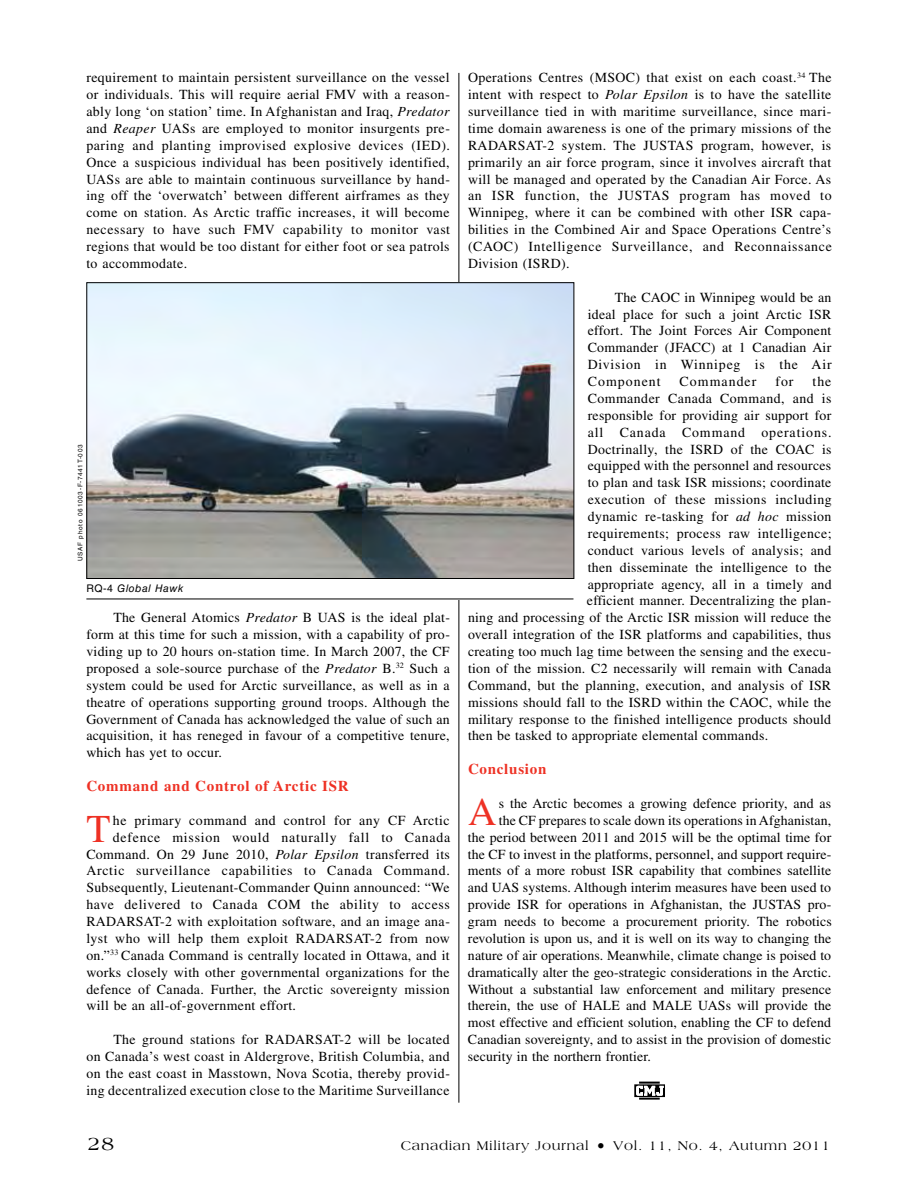
<style>
.page{position:relative;width:918px;height:1188px;background:#fff}
.page>*{position:absolute;margin:0;border:0;box-sizing:border-box;transform-origin:0 0}
.t1{font:39.3px "Times LT Std";color:#ee3124}
.t2{font:19.5px "Americana Std";color:#000}
.t3{font:700 15px "Times LT Std";letter-spacing:.05em;color:#ee3124}
.t4{font:13.8px/16.8px "Times LT Std";letter-spacing:.015em;color:#000;text-align:justify}
.t5{font:13.8px "Times LT Std";letter-spacing:.05em;color:#000}
.t6{font:13.8px "Times LT Std";letter-spacing:.035em;color:#000}
.t7{font:13.8px "Times LT Std";letter-spacing:.045em;color:#000}
.t8{font:13.8px "Times LT Std";letter-spacing:.065em;color:#000}
.t9{font:13.8px "Times LT Std";letter-spacing:.075em;color:#000}
.t10{font:13.5px "Americana Std";letter-spacing:.05em;color:#000}
.t11{font:italic 10.5px "Helvetica LT Std";letter-spacing:.05em;color:#000}
.t12{font:6.3px "Helvetica LT Std";letter-spacing:.125em;color:#000}
.s1{font-style:italic}
.s2{font-style:normal}
.s3{font-size:16.5px}
</style>
<div class="page">
<svg style="left:634px;top:1082px;width:31px;height:18px"></svg>
<hr style="left:459px;top:73px;width:1px;height:1030px;background:#000">
<div style="left:86px;top:579px;width:487px;height:21px;background:#fff"></div>
<hr style="left:86px;top:599px;width:487px;height:1px;background:#000">
<img style="left:88px;top:284px;width:484px;height:293px">
<div style="left:86px;top:282px;width:488px;height:297px;border:1px solid #000"></div>
<p class="t4" style="left:86px;top:69px;width:365px">requirement to maintain persistent surveillance on the vessel or individuals. This will require aerial FMV with a reason&shy;ably long ‘on station’ time. In Afghanistan and Iraq, <span class="s1">Predator </span>and <span class="s1">Reaper</span> UASs are employed to monitor insurgents pre&shy;paring and planting improvised explosive devices (IED).<br>Once a suspicious individual has been positively identified, UASs are able to maintain continuous surveillance by hand&shy;ing off the ‘overwatch’ between different airframes as they come on station. As Arctic traffic increases, it will become necessary to have such FMV capability to monitor vast regions that would be too distant for either foot or sea patrols to accommodate.</p>
<p class="t12" style="left:77px;top:561px;width:119px;rotate:-90deg">USAF photo 061003-F-7441T-003</p>
<p class="t11" style="left:86px;top:582px;width:98px"><span class="s2">RQ-4</span> Global Hawk</p>
<p class="t4" style="left:86px;top:609px;width:365px;text-indent:27px">The General Atomics <span class="s1">Predator</span> B UAS is the ideal plat&shy;form at this time for such a mission, with a capability of pro&shy;viding up to 20 hours on-station time. In March 2007, the CF proposed a sole-source purchase of the <span class="s1">Predator</span> B.<sup>32</sup> Such a system could be used for Arctic surveillance, as well as in a theatre of operations supporting ground troops. Although the Government of Canada has acknowledged the value of such an acquisition, it has reneged in favour of a competitive tenure, which has yet to occur.</p>
<p class="t3" style="left:86px;top:777px;width:264px">Command and Control of Arctic ISR</p>
<h1 class="t1" style="left:86px;top:806px;width:26px">T</h1>
<p class="t6" style="left:113px;top:812px;width:338px">he primary command and control for any CF Arctic</p>
<p class="t5" style="left:113px;top:829px;width:339px">defence mission would naturally fall to Canada</p>
<p class="t4" style="left:86px;top:846px;width:365px">Command. On 29 June 2010, <span class="s1">Polar Epsilon</span> transferred its</p>
<p class="t5" style="left:86px;top:863px;width:365px">Arctic surveillance capabilities to Canada Command.</p>
<p class="t4" style="left:86px;top:879px;width:365px">Subsequently, Lieutenant-Commander Quinn announced: “We</p>
<p class="t7" style="left:86px;top:897px;width:365px">have delivered to Canada COM the ability to access</p>
<p class="t4" style="left:86px;top:913px;width:365px">RADARSAT-2 with exploitation software, and an image ana-</p>
<p class="t4" style="left:86px;top:930px;width:365px">lyst who will help them exploit RADARSAT-2 from now</p>
<p class="t4" style="left:86px;top:947px;width:365px">on.”<sup>33</sup> Canada Command is centrally located in Ottawa, and it</p>
<p class="t4" style="left:86px;top:964px;width:365px">works closely with other governmental organizations for the</p>
<p class="t4" style="left:86px;top:981px;width:365px">defence of Canada. Further, the Arctic sovereignty mission</p>
<p class="t4" style="left:86px;top:997px;width:211px">will be an all-of-government effort.</p>
<p class="t4" style="left:86px;top:1031px;width:365px;text-indent:27px">The ground stations for RADARSAT-2 will be located on Canada’s west coast in Aldergrove, British Columbia, and on the east coast in Masstown, Nova Scotia, thereby provid&shy;ing decentralized execution close to the Maritime Surveillance</p>
<p class="t4" style="left:468px;top:69px;width:365px">Operations Centres (MSOC) that exist on each coast.<sup>34</sup> The intent with respect to <span class="s1">Polar Epsilon</span> is to have the satellite surveillance tied in with maritime surveillance, since mari&shy;time domain awareness is one of the primary missions of the RADARSAT-2 system. The JUSTAS program, however, is primarily an air force program, since it involves aircraft that will be managed and operated by the Canadian Air Force. As an ISR function, the JUSTAS program has moved to Winnipeg, where it can be combined with other ISR capa&shy;bilities in the Combined Air and Space Operations Centre’s (CAOC) Intelligence Surveillance, and Reconnaissance Division (ISRD).</p>
<p class="t4" style="left:588px;top:289px;width:245px;text-indent:27px">The CAOC in Winnipeg would be an ideal place for such a joint Arctic ISR effort. The Joint Forces Air Component Commander (JFACC) at 1 Canadian Air Division in Winnipeg is the Air Component</p>
<p class="t9" style="left:680px;top:374px;width:78px">Commander</p>
<p class="t4" style="left:775px;top:373px;width:20px">for</p>
<p class="t4" style="left:812px;top:373px;width:21px">the</p>
<p class="t4" style="left:588px;top:390px;width:245px">Commander Canada Command, and is</p>
<p class="t4" style="left:588px;top:407px;width:245px">responsible for providing air support for</p>
<p class="t8" style="left:588px;top:424px;width:245px">all Canada Command operations.</p>
<p class="t4" style="left:588px;top:440px;width:245px">Doctrinally, the ISRD of the COAC is</p>
<p class="t4" style="left:588px;top:457px;width:245px">equipped with the personnel and resources</p>
<p class="t4" style="left:588px;top:474px;width:245px">to plan and task ISR missions; coordinate</p>
<p class="t6" style="left:588px;top:492px;width:245px">execution of these missions including</p>
<p class="t4" style="left:588px;top:508px;width:245px">dynamic re-tasking for <span class="s1">ad hoc</span> mission</p>
<p class="t4" style="left:588px;top:525px;width:245px">requirements; process raw intelligence;</p>
<p class="t4" style="left:588px;top:542px;width:245px">conduct various levels of analysis; and</p>
<p class="t4" style="left:588px;top:559px;width:245px">then disseminate the intelligence to the</p>
<p class="t4" style="left:588px;top:575px;width:245px">appropriate agency, all in a timely and</p>
<p class="t4" style="left:587px;top:592px;width:246px">efficient manner. Decentralizing the plan-</p>
<p class="t4" style="left:468px;top:609px;width:365px">ning and processing of the Arctic ISR mission will reduce the</p>
<p class="t4" style="left:468px;top:626px;width:365px">overall integration of the ISR platforms and capabilities, thus</p>
<p class="t4" style="left:468px;top:643px;width:365px">creating too much lag time between the sensing and the execu-</p>
<p class="t4" style="left:468px;top:660px;width:365px">tion of the mission. C2 necessarily will remain with Canada</p>
<p class="t4" style="left:468px;top:677px;width:365px">Command, but the planning, execution, and analysis of ISR</p>
<p class="t4" style="left:468px;top:694px;width:365px">missions should fall to the ISRD within the CAOC, while the</p>
<p class="t4" style="left:468px;top:710px;width:365px">military response to the finished intelligence products should</p>
<p class="t4" style="left:468px;top:727px;width:302px">then be tasked to appropriate elemental commands.</p>
<p class="t3" style="left:468px;top:760px;width:80px">Conclusion</p>
<h1 class="t1" style="left:468px;top:790px;width:30px">A</h1>
<p class="t4" style="left:499px;top:795px;width:334px">s the Arctic becomes a growing defence priority, and as</p>
<p class="t4" style="left:499px;top:812px;width:334px">the CF prepares to scale down its operations in Afghanistan,</p>
<p class="t4" style="left:468px;top:829px;width:365px">the period between 2011 and 2015 will be the optimal time for</p>
<p class="t4" style="left:468px;top:846px;width:365px">the CF to invest in the platforms, personnel, and support require-</p>
<p class="t4" style="left:468px;top:862px;width:365px">ments of a more robust ISR capability that combines satellite</p>
<p class="t4" style="left:468px;top:879px;width:365px">and UAS systems. Although interim measures have been used to</p>
<p class="t4" style="left:468px;top:896px;width:365px">provide ISR for operations in Afghanistan, the JUSTAS pro-</p>
<p class="t4" style="left:468px;top:913px;width:365px">gram needs to become a procurement priority. The robotics</p>
<p class="t4" style="left:468px;top:930px;width:365px">revolution is upon us, and it is well on its way to changing the</p>
<p class="t4" style="left:468px;top:947px;width:365px">nature of air operations. Meanwhile, climate change is poised to</p>
<p class="t4" style="left:468px;top:964px;width:365px">dramatically alter the geo-strategic considerations in the Arctic.</p>
<p class="t4" style="left:468px;top:981px;width:365px">Without a substantial law enforcement and military presence</p>
<p class="t4" style="left:468px;top:997px;width:365px">therein, the use of HALE and MALE UASs will provide the</p>
<p class="t4" style="left:468px;top:1014px;width:365px">most effective and efficient solution, enabling the CF to defend</p>
<p class="t4" style="left:468px;top:1031px;width:365px">Canadian sovereignty, and to assist in the provision of domestic</p>
<p class="t4" style="left:468px;top:1048px;width:184px">security in the northern frontier.</p>
<h2 class="t2" style="left:88px;top:1132px;width:28px">28</h2>
<p class="t10" style="left:401px;top:1138px;width:431px">Canadian Military Journal <span class="s3">•</span> Vol. 11, No. 4, Autumn 2011</p>
</div>
